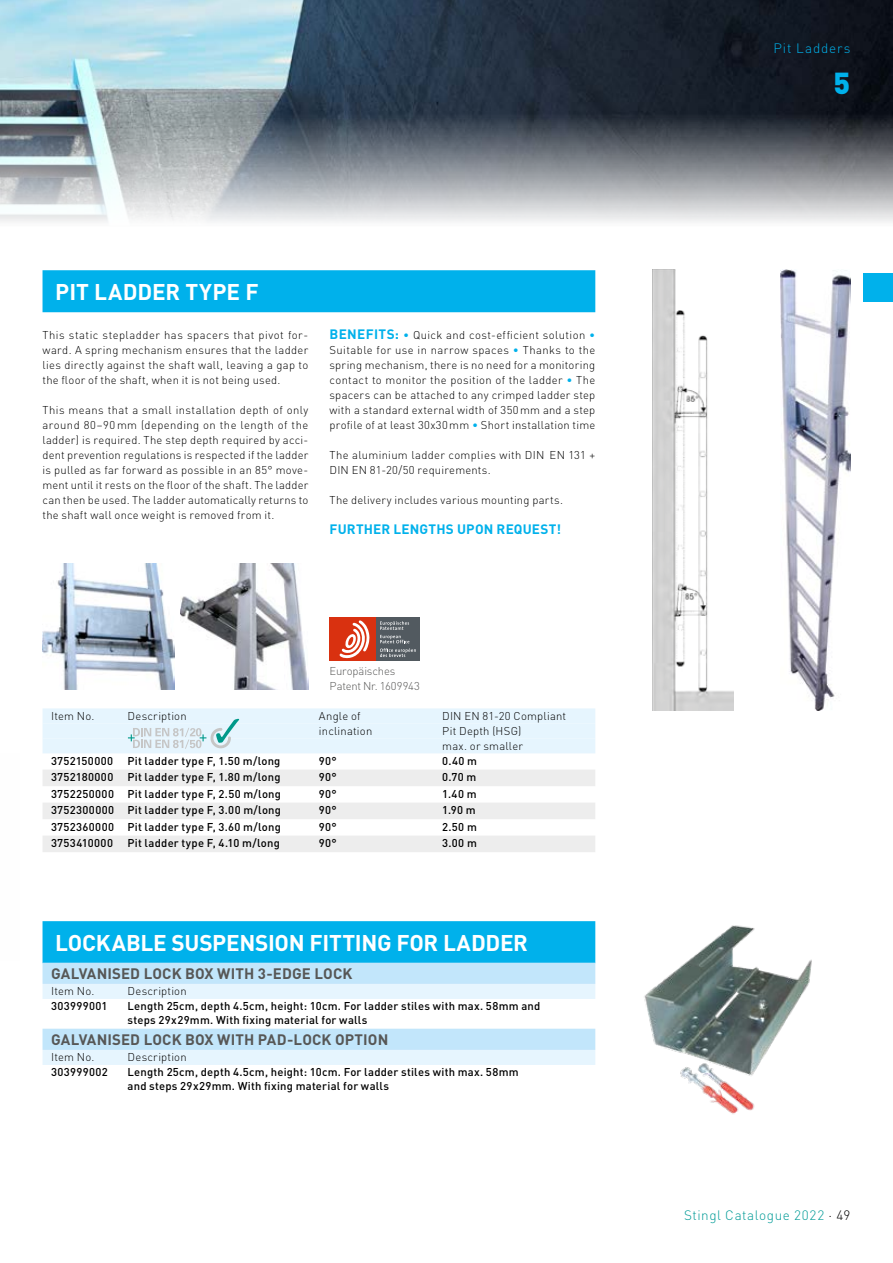
<style>
.page{position:relative;width:893px;height:1263px;background:#fff}
.page>*{position:absolute;margin:0;border:0;box-sizing:border-box;transform-origin:0 0}
.t1{font:900 30px "DIN";color:#00b1eb}
.t2{font:700 22.5px "DIN";letter-spacing:-.01em;color:#fff}
.t3{font:700 15px "DIN";letter-spacing:.005em;color:#575756}
.t4{font:700 13.5px "DIN";letter-spacing:.015em;color:#00b1eb}
.t5{font:300 13.5px "DIN";letter-spacing:.04em;color:#009b97}
.t6{font:300 13.5px "DIN";letter-spacing:.065em;color:#00b1eb}
.t7{font:300 11.25px/15px "DIN";letter-spacing:.02em;color:#000;text-align:justify}
.t8{font:500 11.25px/13.5px "DIN";letter-spacing:.02em;color:#000}
.t9{font:300 11.25px/15px "DIN";letter-spacing:-.01em;color:#575756}
.t10{font:500 11.25px "DIN";letter-spacing:.04em;color:#000}
.s1{font-weight:700;font-size:13.5px;color:#00b1eb}
.s2{color:#00b1eb}
.s3{color:#000}
</style>
<div class="page">
<img style="left:652px;top:270px;width:81px;height:441px">
<img style="left:780px;top:270px;width:70px;height:441px">
<img style="left:181px;top:564px;width:127px;height:126px">
<img style="left:43px;top:564px;width:132px;height:126px">
<svg style="left:0;top:0;width:893px;height:222px;background:#707c86"></svg>
<div style="left:43px;top:921px;width:552px;height:42px;background:#00b1eb"></div>
<div style="left:43px;top:963px;width:552px;height:21px;background:#c2e6fb"></div>
<div style="left:43px;top:984px;width:552px;height:15px;background:#e6f5fe"></div>
<div style="left:43px;top:1029px;width:552px;height:21px;background:#c2e6fb"></div>
<div style="left:43px;top:1050px;width:552px;height:15px;background:#e6f5fe"></div>
<img style="left:644px;top:925px;width:168px;height:189px">
<div style="left:43px;top:270px;width:552px;height:42px;background:#00b1eb"></div>
<div style="left:330px;top:618px;width:46px;height:43px;background:#d93110"></div>
<div style="left:376px;top:618px;width:44px;height:43px;background:#525a60"></div>
<svg style="left:380px;top:621px;width:36px;height:36px"></svg>
<svg style="left:339px;top:620px;width:31px;height:39px"></svg>
<div style="left:43px;top:708px;width:552px;height:15px;background:#e6f5fe"></div>
<div style="left:43px;top:723px;width:552px;height:15px;background:#e6f5fe"></div>
<div style="left:43px;top:738px;width:552px;height:15px;background:#e6f5fe"></div>
<div style="left:43px;top:769px;width:552px;height:17px;background:#ededed"></div>
<div style="left:43px;top:802px;width:552px;height:17px;background:#ededed"></div>
<div style="left:43px;top:835px;width:552px;height:17px;background:#ededed"></div>
<svg style="left:128px;top:719px;width:111px;height:30px"></svg>
<div style="left:863px;top:273px;width:30px;height:29px;background:#00b1eb"></div>
<h2 class="t2" style="left:55px;top:277px;width:205px">PIT LADDER TYPE F</h2>
<p class="t7" style="left:43px;top:327px;width:267px">This static stepladder has spacers that pivot for&shy;ward. A spring mechanism ensures that the ladder lies directly against the shaft wall, leaving a gap to the floor of the shaft, when it is not being used.</p>
<p class="t7" style="left:43px;top:402px;width:267px">This means that a small installation depth of only around 80–90 mm (depending on the length of the ladder) is required. The step depth required by acci&shy;dent prevention regulations is respected if the ladder is pulled as far forward as possible in an 85° move&shy;ment until it rests on the floor of the shaft. The ladder can then be used. The ladder automatically returns to the shaft wall once weight is removed from it.</p>
<p class="t7" style="left:330px;top:327px;width:267px"><span class="s1">BENEFITS:</span> <span class="s2">•</span> Quick and cost-efficient solution <span class="s2">• </span>Suitable for use in narrow spaces <span class="s2">•</span> Thanks to the spring mechanism, there is no need for a monitoring contact to monitor the position of the ladder <span class="s2">•</span> The spacers can be attached to any crimped ladder step with a standard external width of 350mm and a step profile of at least 30x30mm <span class="s2">•</span> Short installation time</p>
<p class="t7" style="left:330px;top:447px;width:267px">The aluminium ladder complies with DIN EN 131 +<br>DIN EN 81-20/50 requirements.</p>
<p class="t7" style="left:330px;top:492px;width:235px">The delivery includes various mounting parts.</p>
<p class="t4" style="left:330px;top:520px;width:233px">FURTHER LENGTHS UPON REQUEST!</p>
<p class="t9" style="left:330px;top:663px;width:92px">Europäisches<br>Patent Nr. 1609943</p>
<p class="t7" style="left:51px;top:708px;width:45px">Item No.</p>
<p class="t7" style="left:128px;top:708px;width:61px">Description</p>
<p class="t7" style="left:319px;top:708px;width:43px">Angle of</p>
<p class="t7" style="left:442px;top:708px;width:125px">DIN EN 81-20 Compliant</p>
<p class="t7" style="left:319px;top:723px;width:55px">inclination</p>
<p class="t7" style="left:442px;top:723px;width:82px">Pit Depth (HSG) max. or smaller</p>
<p class="t8" style="left:51px;top:753px;width:64px">3752150000</p>
<p class="t8" style="left:128px;top:753px;width:154px">Pit ladder type F, 1.50 m/long</p>
<p class="t8" style="left:319px;top:753px;width:19px">90°</p>
<p class="t8" style="left:442px;top:753px;width:36px">0.40 m</p>
<p class="t8" style="left:51px;top:770px;width:64px">3752180000</p>
<p class="t8" style="left:128px;top:770px;width:155px">Pit ladder type F, 1.80 m/long</p>
<p class="t8" style="left:319px;top:770px;width:19px">90°</p>
<p class="t8" style="left:442px;top:770px;width:36px">0.70 m</p>
<p class="t8" style="left:51px;top:786px;width:232px">3752250000 Pit ladder type F, 2.50 m/long</p>
<p class="t8" style="left:319px;top:786px;width:19px">90°</p>
<p class="t8" style="left:442px;top:786px;width:36px">1.40 m</p>
<p class="t8" style="left:51px;top:803px;width:232px">3752300000 Pit ladder type F, 3.00 m/long</p>
<p class="t8" style="left:319px;top:803px;width:19px">90°</p>
<p class="t8" style="left:442px;top:803px;width:35px">1.90 m</p>
<p class="t8" style="left:51px;top:819px;width:231px">3752360000 Pit ladder type F, 3.60 m/long</p>
<p class="t8" style="left:319px;top:819px;width:19px">90°</p>
<p class="t8" style="left:442px;top:819px;width:36px">2.50 m</p>
<p class="t10" style="left:51px;top:836px;width:64px">3753410000</p>
<p class="t8" style="left:128px;top:836px;width:154px">Pit ladder type F, 4.10 m/long</p>
<p class="t8" style="left:319px;top:836px;width:19px">90°</p>
<p class="t8" style="left:442px;top:836px;width:36px">3.00 m</p>
<h2 class="t2" style="left:55px;top:928px;width:474px">LOCKABLE SUSPENSION FITTING FOR LADDER</h2>
<h3 class="t3" style="left:51px;top:963px;width:303px">GALVANISED LOCK BOX WITH 3-EDGE LOCK</h3>
<p class="t7" style="left:51px;top:983px;width:45px">Item No.</p>
<p class="t7" style="left:128px;top:983px;width:61px">Description</p>
<p class="t8" style="left:51px;top:999px;width:58px">303999001</p>
<p class="t8" style="left:128px;top:999px;width:414px">Length 25cm, depth 4.5cm, height: 10cm. For ladder stiles with max. 58mm and steps 29x29mm. With fixing material for walls</p>
<h3 class="t3" style="left:51px;top:1029px;width:339px">GALVANISED LOCK BOX WITH PAD-LOCK OPTION</h3>
<p class="t7" style="left:51px;top:1049px;width:45px">Item No.</p>
<p class="t7" style="left:128px;top:1049px;width:61px">Description</p>
<p class="t8" style="left:51px;top:1065px;width:58px">303999002</p>
<p class="t8" style="left:128px;top:1065px;width:393px">Length 25cm, depth 4.5cm, height: 10cm. For ladder stiles with max. 58mm and steps 29x29mm. With fixing material for walls</p>
<p class="t6" style="left:773px;top:40px;width:79px">Pit Ladders</p>
<h1 class="t1" style="left:833px;top:63px;width:18px">5</h1>
<p class="t5" style="left:684px;top:1207px;width:168px">Stingl Catalogue 2022 <span class="s3">· 49</span></p>
</div>
